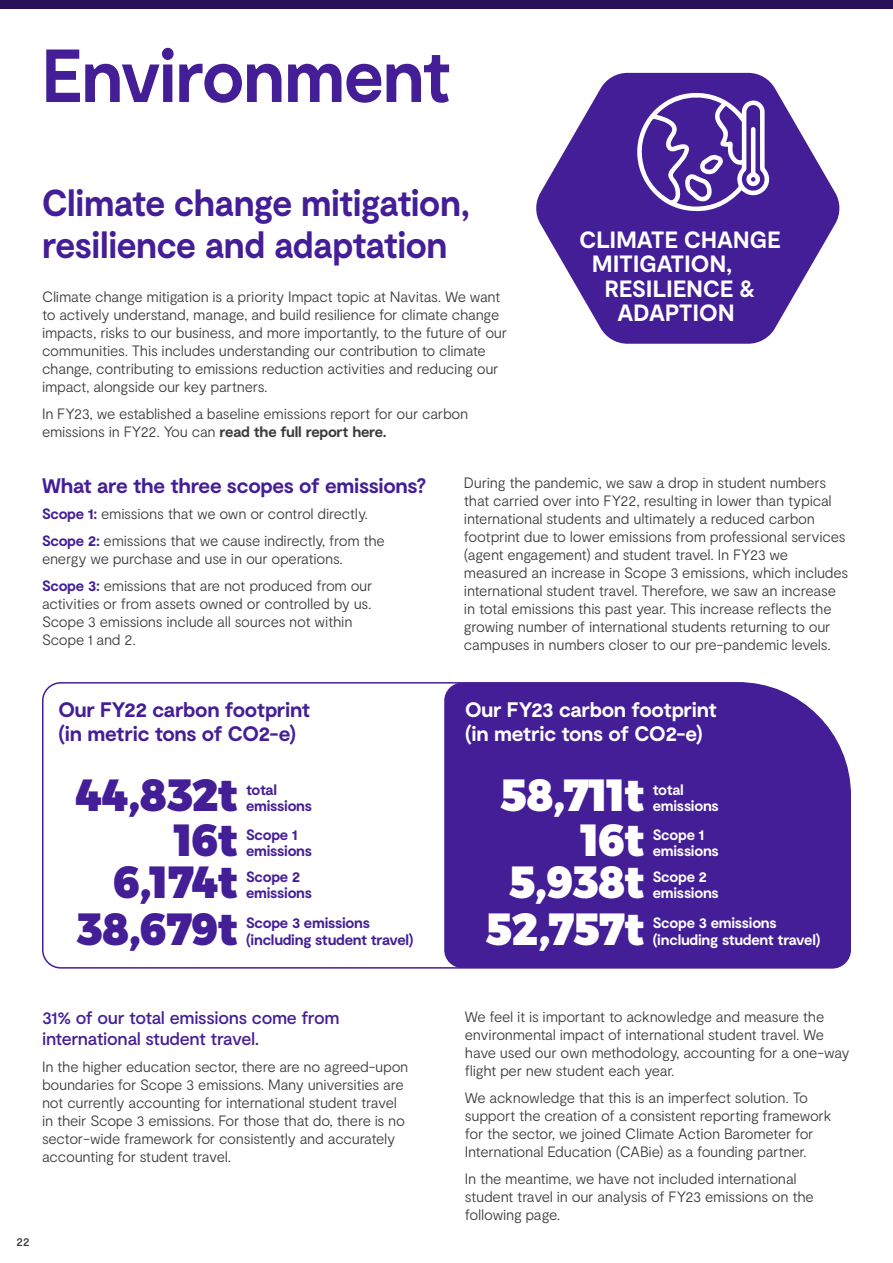
<style>
.page{position:relative;width:893px;height:1263px;background:#fff}
.page>*{position:absolute;margin:0;border:0;box-sizing:border-box;transform-origin:0 0}
.Section_Header{font:700 75px "Moderat";letter-spacing:-.015em;color:#441e96;scale:.95 1}
.KSP-STAT_FOCUS_SMALL{font:45px "Alexandria";letter-spacing:-.015em;color:#441e96;scale:.95 1}
.KSP-STAT_FOCUS_SMALL-2{font:45px "Alexandria";letter-spacing:-.015em;color:#fff;scale:.95 1}
.t1{font:700 37.5px/42px "Moderat";letter-spacing:-.015em;color:#441e96;scale:.95 1}
.t2{font:700 23.55px "Moderat";letter-spacing:.01em;color:#fff}
.Subhead_A{font:700 21px/24px "Moderat";letter-spacing:-.015em;color:#441e96}
.Subhead_A-2{font:700 21px/24px "Moderat";letter-spacing:-.015em;color:#fff}
.Subhead_B{font:500 18px/21px "Moderat";letter-spacing:-.02em;color:#441e96}
.Body_Copy{font:300 15px/18px "Moderat";letter-spacing:-.02em;color:#3b3b3b}
.KSP-BODY_SMALL{font:700 15px/16.5px "Moderat";letter-spacing:-.015em;color:#441e96}
.KSP-BODY_SMALL-2{font:700 15px/16.5px "Moderat";letter-spacing:-.015em;color:#fff}
.t3{font:500 12px "Moderat";color:#3b3b3b}
.s1{font-weight:700}
.s2{font-weight:700;color:#441e96}
</style>
<div class="page">
<svg style="left:42px;top:682px;width:809px;height:287px"></svg>
<div style="left:444px;top:683px;width:406px;height:285px;background:#441e96"></div>
<svg style="left:536px;top:73px;width:303px;height:271px;fill:#441e96"></svg>
<svg style="left:631px;top:92px;width:140px;height:122px"></svg>
<div style="left:0;top:0;width:893px;height:9px;background:#291259"></div>
<h1 class="Section_Header" style="left:42px;top:29px;width:432px">Environment</h1>
<h1 class="t1" style="left:42px;top:183px;width:452px">Climate change mitigation, resilience and adaptation</h1>
<p class="Body_Copy" style="left:42px;top:287px;width:467px">Climate change mitigation is a priority Impact topic at Navitas. We want to actively understand, manage, and build resilience for climate change impacts, risks to our business, and more importantly, to the future of our communities. This includes understanding our contribution to climate change, contributing to emissions reduction activities and reducing our impact, alongside our key partners.</p>
<p class="Body_Copy" style="left:42px;top:404px;width:428px">In FY23, we established a baseline emissions report for our carbon emissions in FY22. You can <span class="s1">read the full report here.</span></p>
<h3 class="t2" style="left:579px;top:225px;width:203px">CLIMATE CHANGE</h3>
<h3 class="t2" style="left:592px;top:249px;width:142px">MITIGATION,</h3>
<h3 class="t2" style="left:605px;top:274px;width:152px">RESILIENCE &amp;</h3>
<h3 class="t2" style="left:617px;top:298px;width:118px">ADAPTION</h3>
<h2 class="Subhead_A" style="left:42px;top:474px;width:386px">What are the three scopes of emissions?</h2>
<p class="Body_Copy" style="left:42px;top:505px;width:328px"><span class="s2">Scope 1:</span> emissions that we own or control directly.</p>
<p class="Body_Copy" style="left:42px;top:532px;width:344px"><span class="s2">Scope 2:</span> emissions that we cause indirectly, from the energy we purchase and use in our operations.</p>
<p class="Body_Copy" style="left:42px;top:577px;width:332px"><span class="s2">Scope 3:</span> emissions that are not produced from our activities or from assets owned or controlled by us.<br>Scope 3 emissions include all sources not within Scope 1 and 2.</p>
<h2 class="Subhead_A" style="left:58px;top:698px;width:253px">Our FY22 carbon footprint (in metric tons of CO2-e)</h2>
<p class="KSP-STAT_FOCUS_SMALL" style="left:77px;top:769px;width:171px">44,832t</p>
<p class="KSP-BODY_SMALL" style="left:246px;top:782px;width:68px">total emissions</p>
<p class="KSP-STAT_FOCUS_SMALL" style="left:175px;top:814px;width:68px">16t</p>
<p class="KSP-BODY_SMALL" style="left:246px;top:827px;width:68px">Scope 1 emissions</p>
<p class="KSP-STAT_FOCUS_SMALL" style="left:114px;top:856px;width:132px">6,174t</p>
<p class="KSP-BODY_SMALL" style="left:246px;top:869px;width:68px">Scope 2 emissions</p>
<p class="KSP-STAT_FOCUS_SMALL" style="left:77px;top:903px;width:171px">38,679t</p>
<p class="KSP-BODY_SMALL" style="left:246px;top:915px;width:169px">Scope 3 emissions (including student travel)</p>
<p class="Body_Copy" style="left:464px;top:474px;width:386px">During the pandemic, we saw a drop in student numbers that carried over into FY22, resulting in lower than typical international students and ultimately a reduced carbon footprint due to lower emissions from professional services (agent engagement) and student travel. In FY23 we measured an increase in Scope 3 emissions, which includes international student travel. Therefore, we saw an increase in total emissions this past year. This increase reflects the growing number of international students returning to our campuses in numbers closer to our pre-pandemic levels.</p>
<h2 class="Subhead_A-2" style="left:465px;top:698px;width:253px">Our FY23 carbon footprint (in metric tons of CO2-e)</h2>
<p class="KSP-STAT_FOCUS_SMALL-2" style="left:500px;top:769px;width:153px">58,711t</p>
<p class="KSP-BODY_SMALL-2" style="left:653px;top:782px;width:68px">total emissions</p>
<p class="KSP-STAT_FOCUS_SMALL-2" style="left:582px;top:814px;width:68px">16t</p>
<p class="KSP-BODY_SMALL-2" style="left:653px;top:827px;width:68px">Scope 1 emissions</p>
<p class="KSP-STAT_FOCUS_SMALL-2" style="left:509px;top:856px;width:145px">5,938t</p>
<p class="KSP-BODY_SMALL-2" style="left:653px;top:869px;width:68px">Scope 2 emissions</p>
<p class="KSP-STAT_FOCUS_SMALL-2" style="left:486px;top:903px;width:169px">52,757t</p>
<p class="KSP-BODY_SMALL-2" style="left:653px;top:915px;width:169px">Scope 3 emissions (including student travel)</p>
<h3 class="Subhead_B" style="left:42px;top:1008px;width:299px">31% of our total emissions come from international student travel.</h3>
<p class="Body_Copy" style="left:42px;top:1057px;width:368px">In the higher education sector, there are no agreed-upon boundaries for Scope 3 emissions. Many universities are not currently accounting for international student travel in their Scope 3 emissions. For those that do, there is no sector-wide framework for consistently and accurately accounting for student travel.</p>
<p class="t3" style="left:17px;top:1234px;width:14px">22</p>
<p class="Body_Copy" style="left:465px;top:1008px;width:386px">We feel it is important to acknowledge and measure the environmental impact of international student travel. We have used our own methodology, accounting for a one-way flight per new student each year.</p>
<p class="Body_Copy" style="left:465px;top:1089px;width:368px">We acknowledge that this is an imperfect solution. To support the creation of a consistent reporting framework for the sector, we joined Climate Action Barometer for International Education (CABie) as a founding partner.</p>
<p class="Body_Copy" style="left:465px;top:1170px;width:350px">In the meantime, we have not included international student travel in our analysis of FY23 emissions on the following page.</p>
</div>
